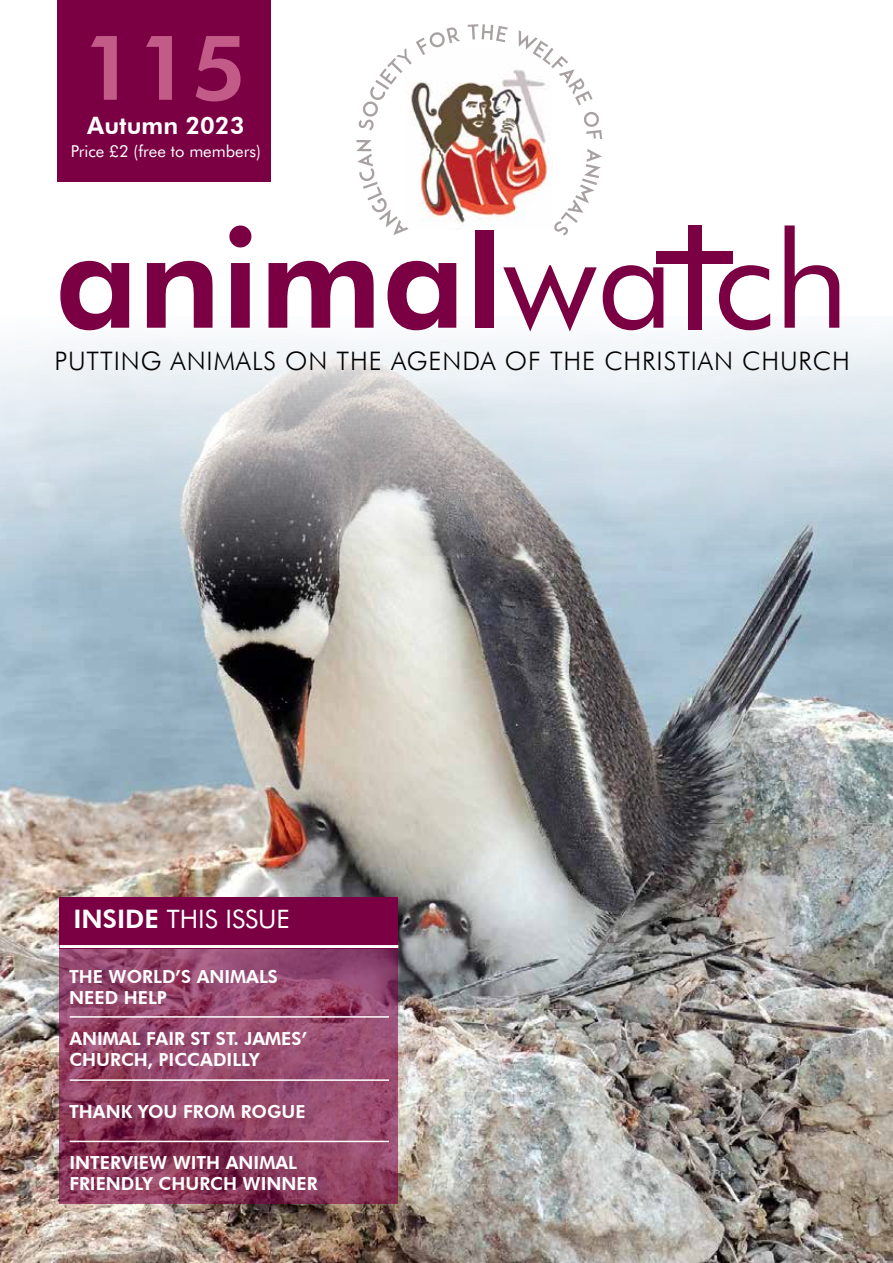
<style>
.page{position:relative;width:893px;height:1263px;background:#fff}
.page>*{position:absolute;margin:0;border:0;box-sizing:border-box;transform-origin:0 0}
.t1{font:800 135px "Futura BT";color:#7a0043}
.t2{font:800 90px "Futura BT";color:#c25b88}
.t3{font:300 25.5px "Futura BT";letter-spacing:.035em;color:#000}
.t4{font:25.5px "Futura BT";color:#fff}
.t5{font:800 24px "Futura BT";color:#fff}
.t6{font:800 18px/21.6px "Futura BT";color:#fff}
.t7{font:16.5px "Futura BT";color:#fff}
.s1{font-weight:400}
.s2{font-weight:800}
</style>
<div class="page">
<img style="left:0;top:329px;width:893px;height:934px">
<div style="left:57px;top:0;width:214px;height:182px;background:#7a0043"></div>
<div style="left:688px;top:225px;width:14px;height:105px;background:#7a0043"></div>
<div style="left:656px;top:251px;width:77px;height:13px;background:#7a0043"></div>
<div style="left:60px;top:897px;width:338px;height:51px;background:#7a0043"></div>
<hr style="left:60px;top:945px;width:338px;height:3px;background:#fff">
<svg style="left:60px;top:948px;width:338px;height:255px;background:#914367"></svg>
<hr style="left:70px;top:1016px;width:319px;height:2px;background:#fff">
<hr style="left:70px;top:1079px;width:319px;height:2px;background:#fff">
<img style="left:408px;top:69px;width:142px;height:160px">
<svg style="left:356px;top:140px;width:52px;height:95px"></svg>
<svg style="left:359px;top:27px;width:101px;height:104px"></svg>
<svg style="left:468px;top:24px;width:40px;height:18px"></svg>
<svg style="left:519px;top:30px;width:73px;height:75px"></svg>
<svg style="left:584px;top:112px;width:18px;height:27px"></svg>
<svg style="left:554px;top:149px;width:48px;height:86px"></svg>
<hr style="left:70px;top:1141px;width:319px;height:1px;background:#fff">
<h2 class="t2" style="left:81px;top:13px;width:167px">115</h2>
<h3 class="t5" style="left:87px;top:110px;width:159px">Autumn 2023</h3>
<p class="t7" style="left:71px;top:141px;width:192px">Price £2 (free to members)</p>
<h1 class="t1" style="left:55px;top:198px;width:795px">animal<span class="s1">wa ch</span></h1>
<h3 class="t3" style="left:54px;top:346px;width:797px">PUTTING ANIMALS ON THE AGENDA OF THE CHRISTIAN CHURCH</h3>
<h3 class="t4" style="left:73px;top:904px;width:218px"><span class="s2">INSIDE</span> THIS ISSUE</h3>
<p class="t6" style="left:69px;top:965px;width:210px">THE WORLD’S ANIMALS<br>NEED HELP</p>
<p class="t6" style="left:69px;top:1027px;width:239px">ANIMAL FAIR ST ST. JAMES’<br>CHURCH, PICCADILLY</p>
<p class="t6" style="left:69px;top:1101px;width:238px">THANK YOU FROM ROGUE</p>
<p class="t6" style="left:69px;top:1151px;width:250px">INTERVIEW WITH ANIMAL<br>FRIENDLY CHURCH WINNER</p>
</div>
